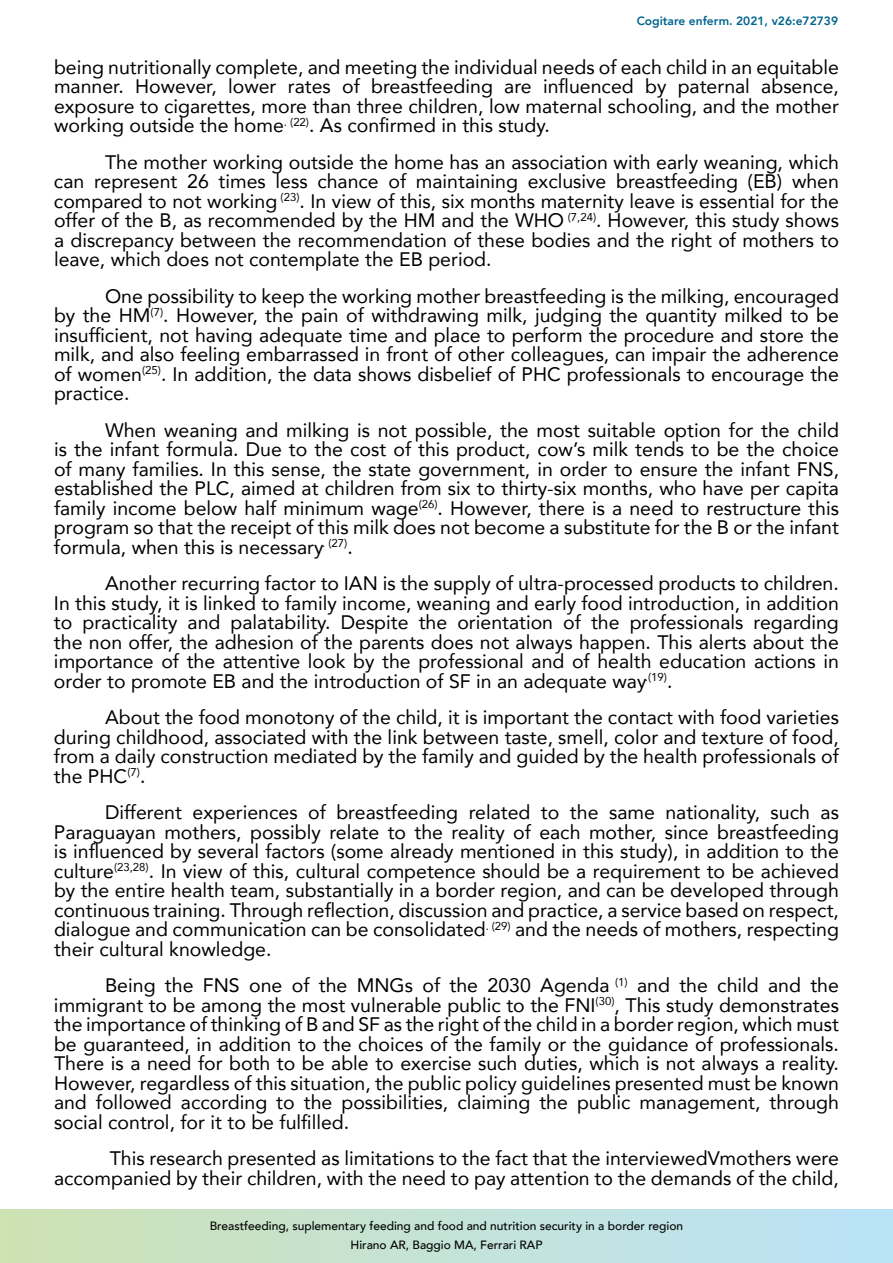
<style>
.page{position:relative;width:893px;height:1263px;background:#fff}
.page>*{position:absolute;margin:0;border:0;box-sizing:border-box;transform-origin:0 0}
.t1{font:19.5px/19.5px "Avenir";color:#000;text-align:justify}
.t2{font:500 12px/18.6px "Avenir";color:#000;text-align:center}
.t3{font:800 12px "Avenir";color:#00658f}
</style>
<div class="page">
<svg style="left:0;top:1209px;width:893px;height:54px;background:#c4e2d6"></svg>
<p class="t3" style="left:637px;top:12px;width:203px">Cogitare enferm. 2021, v26:e72739</p>
<p class="t1" style="left:54px;top:56px;width:786px">being nutritionally complete, and meeting the individual needs of each child in an equitable manner. However, lower rates of breastfeeding are influenced by paternal absence, exposure to cigarettes, more than three children, low maternal schooling, and the mother working outside the home<sup>.</sup> <sup>(22)</sup>. As confirmed in this study.</p>
<p class="t1" style="left:54px;top:151px;width:786px;text-indent:51px">The mother working outside the home has an association with early weaning, which can represent 26 times less chance of maintaining exclusive breastfeeding (EB) when compared to not working <sup>(23)</sup>. In view of this, six months maternity leave is essential for the offer of the B, as recommended by the HM and the WHO <sup>(7,24)</sup>. However, this study shows a discrepancy between the recommendation of these bodies and the right of mothers to leave, which does not contemplate the EB period.</p>
<p class="t1" style="left:54px;top:285px;width:787px;text-indent:51px">One possibility to keep the working mother breastfeeding is the milking, encouraged by the HM<sup>(7)</sup>. However, the pain of withdrawing milk, judging the quantity milked to be insufficient, not having adequate time and place to perform the procedure and store the milk, and also feeling embarrassed in front of other colleagues, can impair the adherence of women<sup>(25)</sup>. In addition, the data shows disbelief of PHC professionals to encourage the practice.</p>
<p class="t1" style="left:54px;top:419px;width:787px;text-indent:51px">When weaning and milking is not possible, the most suitable option for the child is the infant formula. Due to the cost of this product, cow’s milk tends to be the choice of many families. In this sense, the state government, in order to ensure the infant FNS, established the PLC, aimed at children from six to thirty-six months, who have per capita family income below half minimum wage<sup>(26)</sup>. However, there is a need to restructure this program so that the receipt of this milk does not become a substitute for the B or the infant formula, when this is necessary<sup>.</sup> <sup>(27)</sup>.</p>
<p class="t1" style="left:54px;top:573px;width:787px;text-indent:51px">Another recurring factor to IAN is the supply of ultra-processed products to children.<br>In this study, it is linked to family income, weaning and early food introduction, in addition to practicality and palatability. Despite the orientation of the professionals regarding the non offer, the adhesion of the parents does not always happen. This alerts about the importance of the attentive look by the professional and of health education actions in order to promote EB and the introduction of SF in an adequate way<sup>.(19)</sup>.</p>
<p class="t1" style="left:54px;top:707px;width:787px;text-indent:51px">About the food monotony of the child, it is important the contact with food varieties during childhood, associated with the link between taste, smell, color and texture of food, from a daily construction mediated by the family and guided by the health professionals of the PHC<sup>(7)</sup>.</p>
<p class="t1" style="left:54px;top:802px;width:786px;text-indent:51px">Different experiences of breastfeeding related to the same nationality, such as Paraguayan mothers, possibly relate to the reality of each mother, since breastfeeding is influenced by several factors (some already mentioned in this study), in addition to the culture<sup>(23,28)</sup>. In view of this, cultural competence should be a requirement to be achieved by the entire health team, substantially in a border region, and can be developed through continuous training. Through reflection, discussion and practice, a service based on respect, dialogue and communication can be consolidated<sup>.</sup> <sup>(29)</sup> and the needs of mothers, respecting their cultural knowledge.</p>
<p class="t1" style="left:54px;top:975px;width:786px;text-indent:51px">Being the FNS one of the MNGs of the 2030 Agenda <sup>(1)</sup> and the child and the immigrant to be among the most vulnerable public to the FNI<sup>(30)</sup>, This study demonstrates the importance of thinking of B and SF as the right of the child in a border region, which must be guaranteed, in addition to the choices of the family or the guidance of professionals.<br>There is a need for both to be able to exercise such duties, which is not always a reality.<br>However, regardless of this situation, the public policy guidelines presented must be known and followed according to the possibilities, claiming the public management, through social control, for it to be fulfilled.</p>
<p class="t1" style="left:54px;top:1148px;width:786px;text-align:right">This research presented as limitations to the fact that the interviewedVmothers were accompanied by their children, with the need to pay attention to the demands of the child,</p>
<p class="t2" style="left:210px;top:1216px;width:475px">Breastfeeding, suplementary feeding and food and nutrition security in a border region<br>Hirano AR, Baggio MA, Ferrari RAP</p>
</div>
